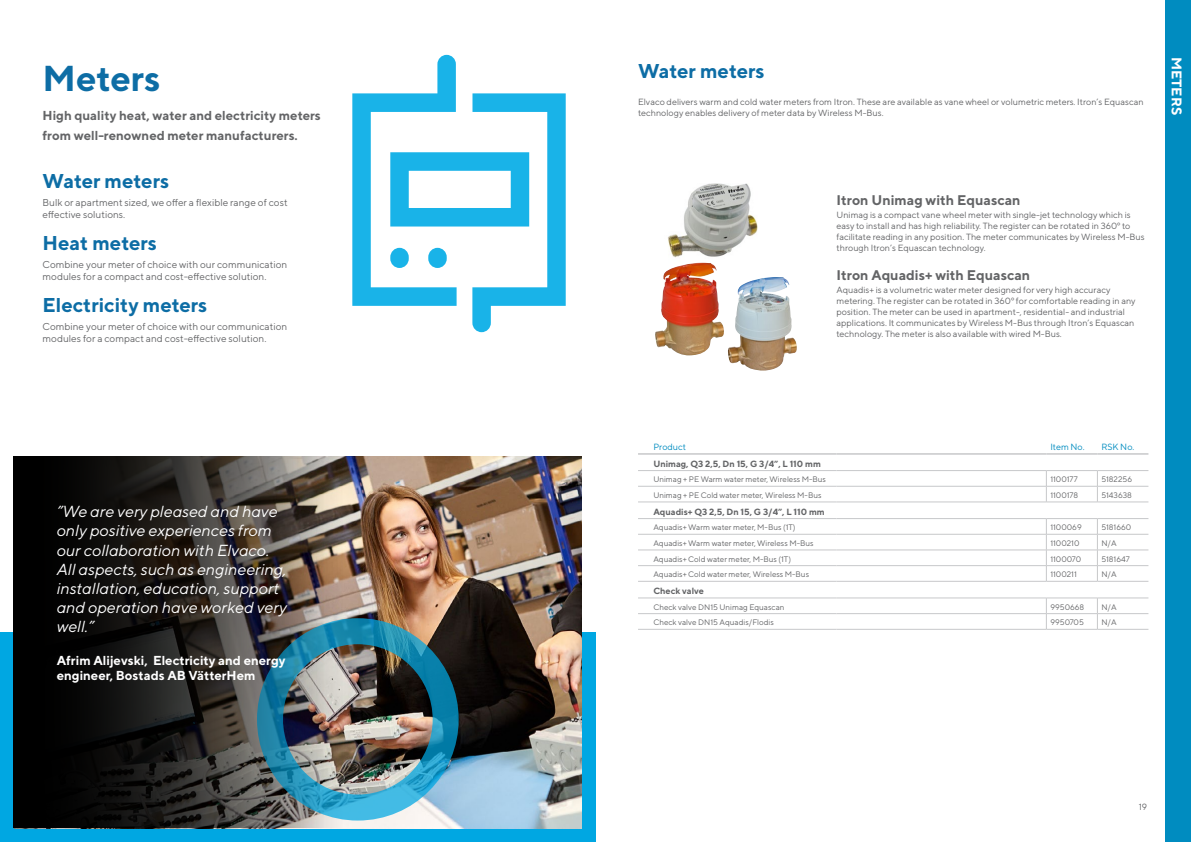
<style>
.page{position:relative;width:1191px;height:842px;background:#fff}
.page>*{position:absolute;margin:0;border:0;box-sizing:border-box;transform-origin:0 0}
.t1{font:700 36px "TT Norms";color:#0d6da5}
.t2{font:700 20px "TT Norms";color:#0d6da5}
.t3{font:italic 16px/19.2px "TT Norms";color:#fff}
.t4{font:700 14px "TT Norms";color:#636466}
.t5{font:700 14px "TT Norms";color:#fff}
.t6{font:700 13px/20px "TT Norms";color:#636466}
.t7{font:700 13px/15.6px "TT Norms";color:#fff}
.t8{font:10px/12px "TT Norms";color:#636466}
.t9{font:9px/11px "TT Norms";color:#636466}
.t10{font:700 9px "TT Norms";color:#636466}
.t11{font:9px "TT Norms";color:#008cc0}
.t12{font:8px "TT Norms";color:#636466}
</style>
<div class="page">
<div style="left:0;top:632px;width:595px;height:210px;background:#00a7e2"></div>
<img style="left:342px;top:457px;width:239px;height:371px">
<svg style="left:352px;top:55px;width:213px;height:277px"></svg>
<div style="left:390px;top:248px;width:19px;height:20px;background:#19b3e8;border-radius:9px"></div>
<div style="left:428px;top:248px;width:19px;height:20px;background:#19b3e8;border-radius:9px"></div>
<hr style="left:638px;top:470px;width:198px;height:1px;background:#c7c8ca">
<hr style="left:836px;top:470px;width:210px;height:1px;background:#c7c8ca">
<hr style="left:1046px;top:470px;width:51px;height:1px;background:#c7c8ca">
<hr style="left:1097px;top:470px;width:51px;height:1px;background:#c7c8ca">
<hr style="left:638px;top:486px;width:198px;height:1px;background:#c7c8ca">
<hr style="left:836px;top:486px;width:210px;height:1px;background:#c7c8ca">
<hr style="left:1046px;top:486px;width:51px;height:1px;background:#c7c8ca">
<svg style="left:1046px;top:471px;width:1px;height:31px"></svg>
<hr style="left:1097px;top:486px;width:51px;height:1px;background:#c7c8ca">
<hr style="left:638px;top:502px;width:198px;height:1px;background:#c7c8ca">
<hr style="left:836px;top:502px;width:210px;height:1px;background:#c7c8ca">
<hr style="left:1046px;top:502px;width:51px;height:1px;background:#c7c8ca">
<hr style="left:1097px;top:502px;width:51px;height:1px;background:#c7c8ca">
<svg style="left:1046px;top:519px;width:1px;height:62px"></svg>
<hr style="left:638px;top:581px;width:198px;height:1px;background:#c7c8ca">
<hr style="left:836px;top:581px;width:210px;height:1px;background:#c7c8ca">
<hr style="left:1046px;top:581px;width:51px;height:1px;background:#c7c8ca">
<hr style="left:1097px;top:581px;width:51px;height:1px;background:#c7c8ca">
<hr style="left:638px;top:613px;width:198px;height:1px;background:#c7c8ca">
<hr style="left:836px;top:613px;width:210px;height:1px;background:#c7c8ca">
<hr style="left:1046px;top:613px;width:51px;height:1px;background:#c7c8ca">
<svg style="left:1046px;top:599px;width:1px;height:30px"></svg>
<hr style="left:1097px;top:613px;width:51px;height:1px;background:#c7c8ca">
<hr style="left:638px;top:629px;width:198px;height:1px;background:#c7c8ca">
<hr style="left:836px;top:629px;width:210px;height:1px;background:#c7c8ca">
<hr style="left:1046px;top:629px;width:51px;height:1px;background:#c7c8ca">
<hr style="left:1097px;top:629px;width:51px;height:1px;background:#c7c8ca">
<hr style="left:638px;top:453px;width:198px;height:2px;background:#c7c8ca">
<hr style="left:836px;top:453px;width:210px;height:2px;background:#c7c8ca">
<hr style="left:1046px;top:453px;width:51px;height:2px;background:#c7c8ca">
<hr style="left:1097px;top:453px;width:51px;height:2px;background:#c7c8ca">
<hr style="left:638px;top:518px;width:198px;height:1px;background:#c7c8ca">
<hr style="left:836px;top:518px;width:210px;height:1px;background:#c7c8ca">
<hr style="left:1046px;top:518px;width:51px;height:1px;background:#c7c8ca">
<hr style="left:1097px;top:518px;width:51px;height:1px;background:#c7c8ca">
<hr style="left:638px;top:534px;width:198px;height:1px;background:#c7c8ca">
<hr style="left:836px;top:534px;width:210px;height:1px;background:#c7c8ca">
<hr style="left:1046px;top:534px;width:51px;height:1px;background:#c7c8ca">
<hr style="left:1097px;top:534px;width:51px;height:1px;background:#c7c8ca">
<hr style="left:638px;top:550px;width:198px;height:1px;background:#c7c8ca">
<hr style="left:836px;top:550px;width:210px;height:1px;background:#c7c8ca">
<hr style="left:1046px;top:550px;width:51px;height:1px;background:#c7c8ca">
<hr style="left:1097px;top:550px;width:51px;height:1px;background:#c7c8ca">
<hr style="left:638px;top:565px;width:198px;height:1px;background:#c7c8ca">
<hr style="left:836px;top:565px;width:210px;height:1px;background:#c7c8ca">
<hr style="left:1046px;top:565px;width:51px;height:1px;background:#c7c8ca">
<hr style="left:1097px;top:565px;width:51px;height:1px;background:#c7c8ca">
<hr style="left:638px;top:598px;width:198px;height:1px;background:#c7c8ca">
<hr style="left:836px;top:598px;width:210px;height:1px;background:#c7c8ca">
<hr style="left:1046px;top:598px;width:51px;height:1px;background:#c7c8ca">
<hr style="left:1097px;top:598px;width:51px;height:1px;background:#c7c8ca">
<svg style="left:1097px;top:471px;width:1px;height:31px"></svg>
<svg style="left:1097px;top:519px;width:1px;height:62px"></svg>
<svg style="left:1097px;top:599px;width:1px;height:30px"></svg>
<img style="left:668px;top:183px;width:90px;height:80px">
<img style="left:655px;top:263px;width:69px;height:92px">
<img style="left:728px;top:277px;width:69px;height:94px">
<div style="left:1166px;top:0;width:25px;height:842px;background:#008cc0"></div>
<img style="left:323px;top:457px;width:19px;height:371px">
<div style="left:257px;top:618px;width:202px;height:202px;border:26px solid #00a7e2;border-radius:50%"></div>
<svg style="left:13px;top:457px;width:310px;height:371px;background:#282a2a"></svg>
<h1 class="t1" style="left:43px;top:56px;width:120px">Meters</h1>
<h3 class="t6" style="left:43px;top:105px;width:280px">High quality heat, water and electricity meters from well-renowned meter manufacturers.</h3>
<h2 class="t2" style="left:43px;top:168px;width:128px">Water meters</h2>
<p class="t8" style="left:43px;top:196px;width:247px">Bulk or apartment sized, we offer a flexible range of cost effective solutions.</p>
<h2 class="t2" style="left:43px;top:230px;width:116px">Heat meters</h2>
<p class="t8" style="left:43px;top:258px;width:246px">Combine your meter of choice with our communication modules for a compact and cost-effective solution.</p>
<h2 class="t2" style="left:43px;top:293px;width:166px">Electricity meters</h2>
<p class="t8" style="left:43px;top:320px;width:246px">Combine your meter of choice with our communication modules for a compact and cost-effective solution.</p>
<h3 class="t3" style="left:57px;top:502px;width:232px">”We are very pleased and have only positive experiences from our collaboration with Elvaco.<br>All aspects, such as engineering, installation, education, support and operation have worked very well.”</h3>
<h3 class="t7" style="left:57px;top:652px;width:230px">Afrim Alijevski, Electricity and energy engineer, Bostads AB VätterHem</h3>
<h2 class="t2" style="left:638px;top:59px;width:128px">Water meters</h2>
<p class="t9" style="left:638px;top:96px;width:507px">Elvaco delivers warm and cold water meters from Itron. These are available as vane wheel or volumetric meters. Itron’s Equascan technology enables delivery of meter data by Wireless M-Bus.</p>
<h3 class="t5" style="left:1185px;top:57px;width:60px;rotate:90deg">METERS</h3>
<h3 class="t4" style="left:836px;top:191px;width:185px">Itron Unimag with Equascan</h3>
<p class="t9" style="left:836px;top:209px;width:310px">Unimag is a compact vane wheel meter with single-jet technology which is easy to install and has high reliability. The register can be rotated in 360º to facilitate reading in any position. The meter communicates by Wireless M-Bus through Itron’s Equascan technology.</p>
<h3 class="t4" style="left:836px;top:266px;width:195px">Itron Aquadis+ with Equascan</h3>
<p class="t9" style="left:836px;top:284px;width:301px">Aquadis+ is a volumetric water meter designed for very high accuracy metering. The register can be rotated in 360º for comfortable reading in any position. The meter can be used in apartment-, residential- and industrial applications. It communicates by Wireless M-Bus through Itron’s Equascan technology. The meter is also available with wired M-Bus.</p>
<p class="t11" style="left:653px;top:441px;width:34px">Product</p>
<p class="t11" style="left:1050px;top:441px;width:36px">Item No.</p>
<p class="t11" style="left:1101px;top:441px;width:35px">RSK No.</p>
<p class="t10" style="left:653px;top:458px;width:169px">Unimag, Q3 2,5, Dn 15, G 3/4”, L 110 mm</p>
<p class="t12" style="left:653px;top:474px;width:174px">Unimag + PE Warm water meter, Wireless M-Bus</p>
<p class="t12" style="left:1050px;top:474px;width:29px">1100177</p>
<p class="t12" style="left:1101px;top:474px;width:32px">5182256</p>
<p class="t12" style="left:653px;top:490px;width:170px">Unimag + PE Cold water meter, Wireless M-Bus</p>
<p class="t12" style="left:1050px;top:490px;width:29px">1100178</p>
<p class="t12" style="left:1101px;top:490px;width:32px">5143638</p>
<p class="t10" style="left:653px;top:506px;width:173px">Aquadis+ Q3 2,5, Dn 15, G 3/4”, L 110 mm</p>
<p class="t12" style="left:653px;top:522px;width:144px">Aquadis+ Warm water meter, M-Bus (1T)</p>
<p class="t12" style="left:1050px;top:522px;width:33px">1100069</p>
<p class="t12" style="left:1101px;top:522px;width:31px">5181660</p>
<p class="t12" style="left:653px;top:538px;width:162px">Aquadis+ Warm water meter, Wireless M-Bus</p>
<p class="t12" style="left:1050px;top:538px;width:31px">1100210</p>
<p class="t12" style="left:1101px;top:538px;width:17px">N/A</p>
<p class="t12" style="left:653px;top:554px;width:139px">Aquadis+ Cold water meter, M-Bus (1T)</p>
<p class="t12" style="left:1050px;top:554px;width:32px">1100070</p>
<p class="t12" style="left:1101px;top:554px;width:30px">5181647</p>
<p class="t12" style="left:653px;top:570px;width:157px">Aquadis+ Cold water meter, Wireless M-Bus</p>
<p class="t12" style="left:1050px;top:570px;width:28px">1100211</p>
<p class="t12" style="left:1101px;top:570px;width:17px">N/A</p>
<p class="t10" style="left:653px;top:585px;width:52px">Check valve</p>
<p class="t12" style="left:653px;top:602px;width:133px">Check valve DN15 Unimag Equascan</p>
<p class="t12" style="left:1050px;top:602px;width:35px">9950668</p>
<p class="t12" style="left:1101px;top:602px;width:17px">N/A</p>
<p class="t12" style="left:653px;top:618px;width:122px">Check valve DN15 Aquadis/Flodis</p>
<p class="t12" style="left:1050px;top:618px;width:35px">9950705</p>
<p class="t12" style="left:1101px;top:618px;width:17px">N/A</p>
<p class="t9" style="left:1138px;top:801px;width:10px">19</p>
</div>
